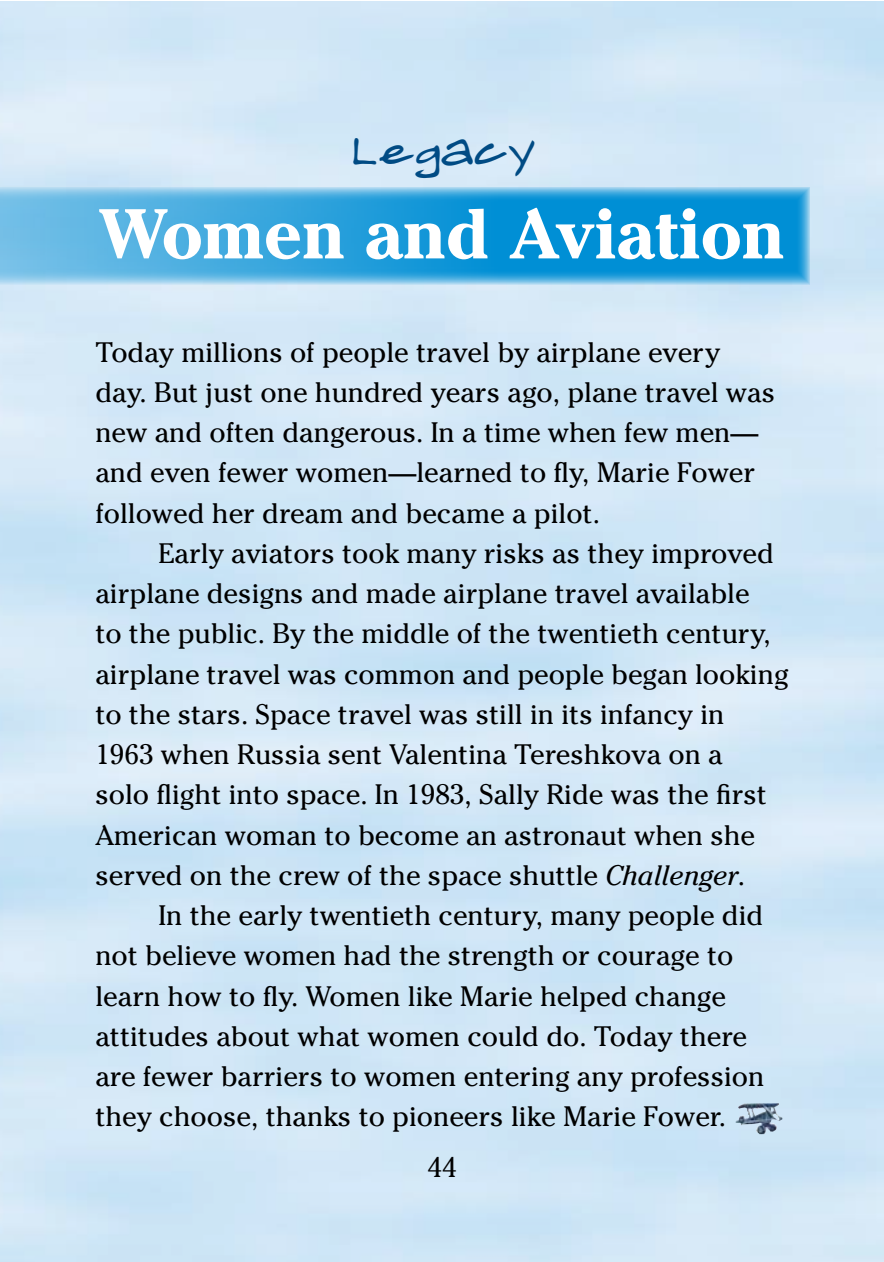
<style>
.page{position:relative;width:884px;height:1262px;background:#fff}
.page>*{position:absolute;margin:0;border:0;box-sizing:border-box;transform-origin:0 0}
.ct{font:700 70px "Cheltenham";color:#fff}
.cn{font:42px "Laurendra";color:#004b84}
.pf{font:28px/40.2px "Cheltenham";color:#000}
.s1{font-style:italic}
</style>
<div class="page">
<svg style="left:1px;top:188px;width:808px;height:97px;background:#35a5dd"></svg>
<img style="left:735px;top:1103px;width:47px;height:31px">
<p class="cn" style="left:350px;top:121px;width:186px">Legacy</p>
<p class="ct" style="left:99px;top:192px;width:687px">Women and Aviation</p>
<p class="pf" style="left:95px;top:332px;width:681px">Today millions of people travel by airplane every day. But just one hundred years ago, plane travel was new and often dangerous. In a time when few men— and even fewer women—learned to fly, Marie Fower followed her dream and became a pilot.</p>
<p class="pf" style="left:95px;top:533px;width:695px;text-indent:63px">Early aviators took many risks as they improved airplane designs and made airplane travel available<br>to the public. By the middle of the twentieth century, airplane travel was common and people began looking to the stars. Space travel was still in its infancy in 1963 when Russia sent Valentina Tereshkova on a<br>solo flight into space. In 1983, Sally Ride was the first American woman to become an astronaut when she served on the crew of the space shuttle <span class="s1">Challenger</span>.</p>
<p class="pf" style="left:95px;top:895px;width:670px;text-indent:63px">In the early twentieth century, many people did not believe women had the strength or courage to learn how to fly. Women like Marie helped change attitudes about what women could do. Today there are fewer barriers to women entering any profession they choose, thanks to pioneers like Marie Fower.</p>
<p class="pf" style="left:427px;top:1147px;width:31px">44</p>
</div>
